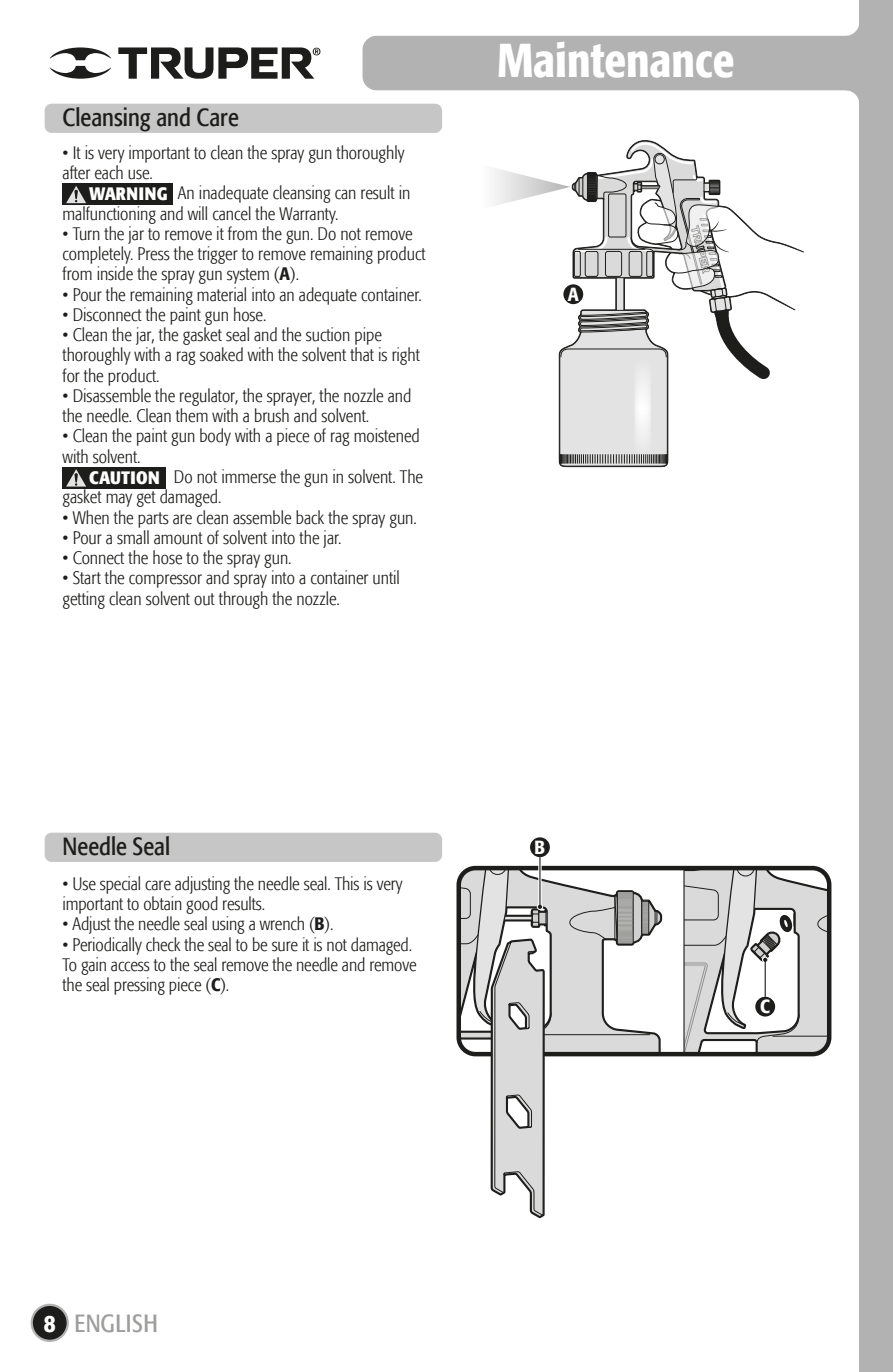
<style>
.page{position:relative;width:893px;height:1372px;background:#fff}
.page>*{position:absolute;margin:0;border:0;box-sizing:border-box;transform-origin:0 0}
.t1{font:500 condensed 47.25px "Formata";color:#fff}
.t2{font:condensed 24.75px "Formata";color:#1d1d1b}
.t3{font:condensed 24.75px "Formata";letter-spacing:.02em;color:#9d9d9c}
.t4{font:500 condensed 24.75px "Formata";color:#fff}
.t5{font:500 condensed 18.9px "Formata";color:#fff}
.t6{font:300 condensed 18px/20.2px "Formata";color:#1d1d1b}
.t7{font:700 condensed 18px "Formata";letter-spacing:.015em;color:#fff}
.s1{font-weight:500}
</style>
<div class="page">
<div style="left:859px;top:0;width:34px;height:1371px;background:#b3b2b2"></div>
<div style="left:363px;top:36px;width:496px;height:54px;background:#b3b2b2;border-radius:14px"></div>
<svg style="left:845px;top:26px;width:14px;height:74px"></svg>
<div style="left:45px;top:832px;width:397px;height:29px;background:#c6c6c6;border-radius:7px"></div>
<div style="left:45px;top:104px;width:397px;height:29px;background:#c6c6c6;border-radius:7px"></div>
<div style="left:456px;top:865px;width:375px;height:191px;border:4px solid #1d1d1b;border-radius:17px"></div>
<svg style="left:547px;top:140px;width:257px;height:328px"></svg>
<svg style="left:489px;top:35px;width:58px;height:1184px"></svg>
<svg style="left:503px;top:35px;width:42px;height:1183px"></svg>
<div style="left:32px;top:1304px;width:36px;height:36px;background:#1d1d1b;border-radius:50%"></div>
<div style="left:31px;top:1303px;width:38px;height:38px;border:2px solid #b3b2b2;border-radius:50%"></div>
<svg style="left:538px;top:857px;width:4px;height:11px"></svg>
<hr style="left:539px;top:857px;width:1px;height:49px;background:#1d1d1b">
<div style="left:530px;top:837px;width:20px;height:20px;background:#1d1d1b;border-radius:50%"></div>
<svg style="left:459px;top:868px;width:370px;height:348px"></svg>
<div style="left:755px;top:996px;width:20px;height:20px;background:#1d1d1b;border-radius:50%"></div>
<svg style="left:50px;top:47px;width:270px;height:32px"></svg>
<div style="left:63px;top:183px;width:110px;height:22px;background:#1d1d1b"></div>
<svg style="left:66px;top:186px;width:20px;height:18px"></svg>
<div style="left:63px;top:467px;width:103px;height:21px;background:#1d1d1b"></div>
<svg style="left:66px;top:469px;width:20px;height:18px"></svg>
<div style="left:563px;top:284px;width:20px;height:20px;background:#1d1d1b;border-radius:50%"></div>
<h2 class="t2" style="left:63px;top:103px;width:178px">Cleansing and Care</h2>
<p class="t6" style="left:63px;top:143px;width:343px">• It is very important to clean the spray gun thoroughly</p>
<p class="t6" style="left:63px;top:163px;width:92px">after each use.</p>
<p class="t6" style="left:178px;top:183px;width:234px">An inadequate cleansing can result in</p>
<p class="t6" style="left:63px;top:203px;width:277px">malfunctioning and will cancel the Warranty.</p>
<p class="t6" style="left:63px;top:224px;width:364px">• Turn the jar to remove it from the gun. Do not remove completely. Press the trigger to remove remaining product from inside the spray gun system (<span class="s1">A</span>).</p>
<p class="t6" style="left:63px;top:284px;width:361px">• Pour the remaining material into an adequate container.</p>
<p class="t6" style="left:63px;top:305px;width:205px">• Disconnect the paint gun hose.</p>
<p class="t6" style="left:63px;top:325px;width:359px">• Clean the jar, the gasket seal and the suction pipe thoroughly with a rag soaked with the solvent that is right for the product.</p>
<p class="t6" style="left:63px;top:386px;width:350px">• Disassemble the regulator, the sprayer, the nozzle and the needle. Clean them with a brush and solvent.</p>
<p class="t6" style="left:63px;top:426px;width:359px">• Clean the paint gun body with a piece of rag moistened</p>
<p class="t6" style="left:63px;top:446px;width:79px">with solvent.</p>
<p class="t6" style="left:174px;top:467px;width:251px">Do not immerse the gun in solvent. The</p>
<p class="t6" style="left:63px;top:487px;width:160px">gasket may get damaged.</p>
<p class="t6" style="left:63px;top:507px;width:356px">• When the parts are clean assemble back the spray gun.</p>
<p class="t6" style="left:63px;top:527px;width:281px">• Pour a small amount of solvent into the jar.</p>
<p class="t6" style="left:63px;top:548px;width:231px">• Connect the hose to the spray gun.</p>
<p class="t6" style="left:63px;top:568px;width:339px">• Start the compressor and spray into a container until getting clean solvent out through the nozzle.</p>
<p class="t7" style="left:89px;top:183px;width:80px">WARNING</p>
<p class="t7" style="left:89px;top:466px;width:72px">CAUTION</p>
<h1 class="t1" style="left:497px;top:32px;width:239px">Maintenance</h1>
<p class="t5" style="left:568px;top:283px;width:13px">A</p>
<h2 class="t2" style="left:63px;top:832px;width:109px">Needle Seal</h2>
<p class="t5" style="left:535px;top:835px;width:12px">B</p>
<p class="t6" style="left:63px;top:873px;width:342px">• Use special care adjusting the needle seal. This is very important to obtain good results.</p>
<p class="t6" style="left:63px;top:914px;width:272px">• Adjust the needle seal using a wrench (<span class="s1">B</span>).</p>
<p class="t6" style="left:63px;top:934px;width:355px">• Periodically check the seal to be sure it is not damaged.<br>To gain access to the seal remove the needle and remove the seal pressing piece (<span class="s1">C</span>).</p>
<p class="t5" style="left:760px;top:995px;width:11px">C</p>
<h2 class="t4" style="left:44px;top:1307px;width:13px">8</h2>
<h2 class="t3" style="left:74px;top:1308px;width:85px">ENGLISH</h2>
</div>
